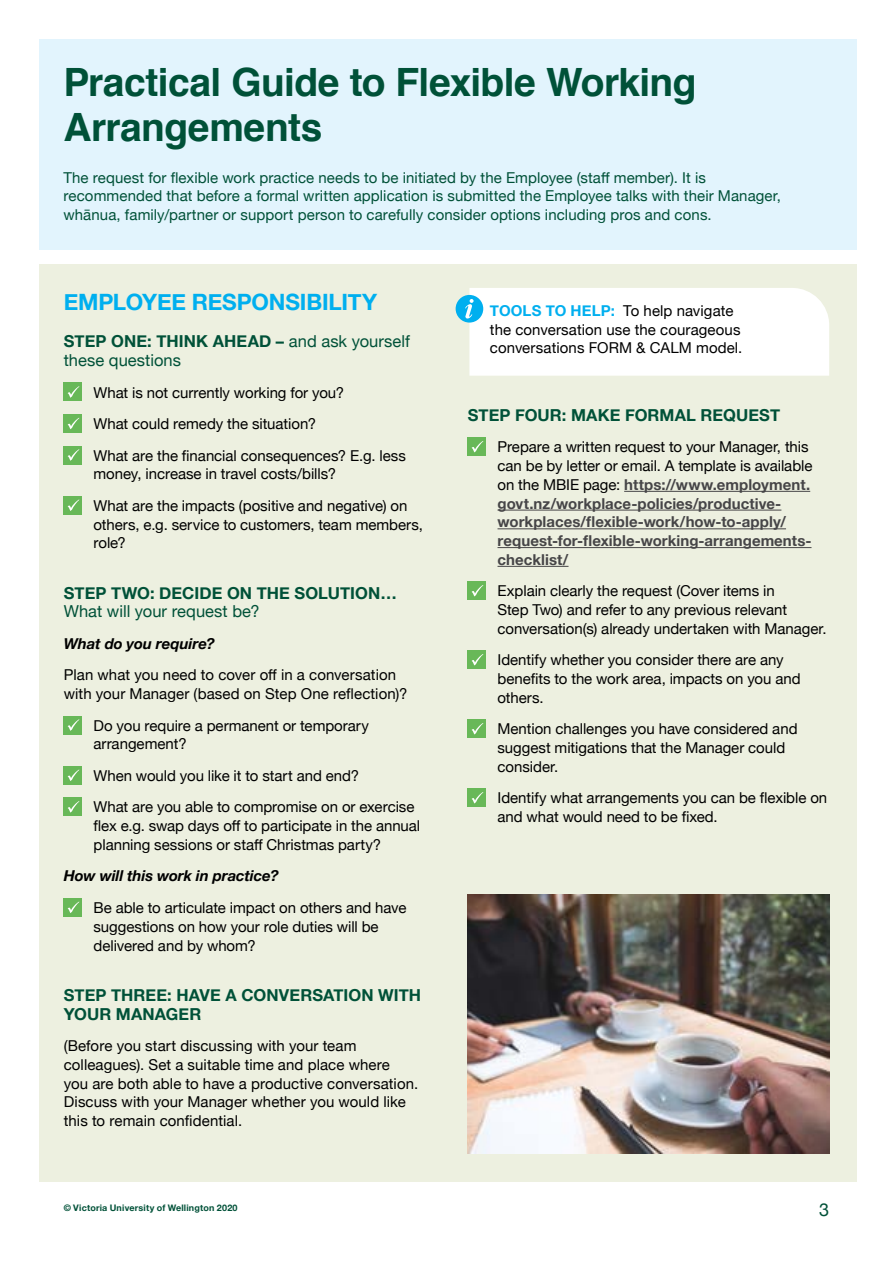
<style>
.page{position:relative;width:893px;height:1263px;background:#fff}
.page>*{position:absolute;margin:0;border:0;box-sizing:border-box;transform-origin:0 0}
.t1{font:700 39px/44.5px "Helvetica";letter-spacing:-.015em;color:#005138}
.t2{font:700 22.5px "Helvetica Neue";letter-spacing:-.01em;color:#00afef}
.t3{font:18px "Helvetica Neue";color:#005138}
.t4{font:700 16.5px/18.8px "Helvetica Neue";letter-spacing:.005em;color:#005138}
.t5{font:16.5px/18.8px "Helvetica Neue";color:#005138}
.t6{font:15px/18.8px "Helvetica Neue";color:#000}
.t7{font:15px/18.8px "Helvetica Neue";letter-spacing:.005em;color:#005138}
.t8{font:700 15px/18.8px "Helvetica Neue";letter-spacing:.005em;color:#464547}
.t9{font:italic 700 15px "Helvetica Neue";letter-spacing:-.005em;color:#000}
.t10{font:700 9px "Helvetica Neue";letter-spacing:.02em;color:#005138}
.s1{font-weight:700}
.s2{font-weight:700;color:#00afef}
.s3{font-weight:400;color:#000}
</style>
<div class="page">
<div style="left:39px;top:264px;width:818px;height:918px;background:#edf0e0"></div>
<div style="left:64px;top:383px;width:18px;height:18px;background:#68b858"></div>
<svg style="left:68px;top:386px;width:11px;height:12px"></svg>
<div style="left:64px;top:414px;width:18px;height:18px;background:#68b858"></div>
<svg style="left:68px;top:418px;width:11px;height:11px"></svg>
<div style="left:64px;top:446px;width:18px;height:18px;background:#68b858"></div>
<svg style="left:68px;top:449px;width:11px;height:12px"></svg>
<div style="left:64px;top:496px;width:18px;height:18px;background:#68b858"></div>
<svg style="left:68px;top:499px;width:11px;height:12px"></svg>
<div style="left:64px;top:716px;width:18px;height:18px;background:#68b858"></div>
<svg style="left:68px;top:719px;width:11px;height:12px"></svg>
<div style="left:64px;top:766px;width:18px;height:18px;background:#68b858"></div>
<svg style="left:68px;top:769px;width:11px;height:12px"></svg>
<div style="left:64px;top:798px;width:18px;height:18px;background:#68b858"></div>
<svg style="left:68px;top:801px;width:11px;height:12px"></svg>
<div style="left:64px;top:898px;width:18px;height:18px;background:#68b858"></div>
<svg style="left:68px;top:901px;width:11px;height:12px"></svg>
<div style="left:456px;top:295px;width:27px;height:28px;background:#00afef;border-radius:50%"></div>
<div style="left:465px;top:288px;width:364px;height:88px;background:#fff"></div>
<div style="left:39px;top:39px;width:818px;height:210px;background:#e2f4fd"></div>
<hr style="left:624px;top:491px;width:186px;height:1px;background:#464547">
<hr style="left:497px;top:510px;width:284px;height:1px;background:#464547">
<hr style="left:497px;top:528px;width:289px;height:1px;background:#464547">
<hr style="left:497px;top:547px;width:314px;height:1px;background:#464547">
<hr style="left:497px;top:566px;width:71px;height:1px;background:#464547">
<div style="left:468px;top:438px;width:18px;height:18px;background:#68b858"></div>
<svg style="left:472px;top:441px;width:11px;height:11px"></svg>
<div style="left:468px;top:582px;width:18px;height:18px;background:#68b858"></div>
<svg style="left:472px;top:585px;width:11px;height:11px"></svg>
<div style="left:468px;top:651px;width:18px;height:18px;background:#68b858"></div>
<svg style="left:472px;top:654px;width:11px;height:11px"></svg>
<div style="left:468px;top:720px;width:18px;height:18px;background:#68b858"></div>
<svg style="left:472px;top:723px;width:11px;height:11px"></svg>
<div style="left:468px;top:789px;width:18px;height:18px;background:#68b858"></div>
<svg style="left:472px;top:792px;width:11px;height:11px"></svg>
<img style="left:468px;top:895px;width:361px;height:258px">
<h1 class="t1" style="left:63px;top:61px;width:635px">Practical Guide to Flexible Working<br>Arrangements</h1>
<p class="t7" style="left:63px;top:169px;width:719px">The request for flexible work practice needs to be initiated by the Employee (staff member). It is recommended that before a formal written application is submitted the Employee talks with their Manager, whānua, family/partner or support person to carefully consider options including pros and cons.</p>
<h2 class="t2" style="left:64px;top:284px;width:315px">EMPLOYEE RESPONSIBILITY</h2>
<p class="t5" style="left:64px;top:333px;width:348px"><span class="s1">STEP ONE: THINK AHEAD –</span> and ask yourself these questions</p>
<p class="t6" style="left:94px;top:377px;width:314px;line-height:31.5px">What is not currently working for you?<br>What could remedy the situation?<br>What are the financial consequences? E.g. less</p>
<p class="t6" style="left:94px;top:459px;width:315px;line-height:31.5px">money, increase in travel costs/bills?<br>What are the impacts (positive and negative) on</p>
<p class="t6" style="left:94px;top:516px;width:331px">others, e.g. service to customers, team members, role?</p>
<p class="t4" style="left:64px;top:584px;width:335px">STEP TWO: DECIDE ON THE SOLUTION…</p>
<p class="t5" style="left:64px;top:603px;width:197px">What will your request be?</p>
<p class="t9" style="left:64px;top:632px;width:153px">What do you require?</p>
<p class="t6" style="left:64px;top:667px;width:345px">Plan what you need to cover off in a conversation with your Manager (based on Step One reflection)?</p>
<p class="t6" style="left:94px;top:717px;width:277px">Do you require a permanent or temporary arrangement?</p>
<p class="t6" style="left:94px;top:761px;width:322px;line-height:31.5px">When would you like it to start and end?<br>What are you able to compromise on or exercise</p>
<p class="t6" style="left:94px;top:817px;width:328px">flex e.g. swap days off to participate in the annual planning sessions or staff Christmas party?</p>
<p class="t9" style="left:64px;top:864px;width:216px">How will this work in practice?</p>
<p class="t6" style="left:94px;top:899px;width:314px">Be able to articulate impact on others and have suggestions on how your role duties will be delivered and by whom?</p>
<p class="t4" style="left:64px;top:986px;width:359px">STEP THREE: HAVE A CONVERSATION WITH<br>YOUR MANAGER</p>
<p class="t6" style="left:64px;top:1037px;width:356px">(Before you start discussing with your team colleagues). Set a suitable time and place where<br>you are both able to have a productive conversation.<br>Discuss with your Manager whether you would like this to remain confidential.</p>
<p class="t6" style="left:490px;top:302px;width:254px"><span class="s2">TOOLS TO HELP:</span> To help navigate the conversation use the courageous conversations FORM &amp; CALM model.</p>
<p class="t4" style="left:468px;top:406px;width:314px">STEP FOUR: MAKE FORMAL REQUEST</p>
<p class="t8" style="left:497px;top:438px;width:316px"><span class="s3">Prepare a written request to your Manager, this can be by letter or email. A template is available on the MBIE page:</span> https://www.employment. govt.nz/workplace-policies/productive&shy;workplaces/flexible-work/how-to-apply/ request-for-flexible-working-arrangements&shy;checklist/</p>
<p class="t6" style="left:497px;top:582px;width:331px">Explain clearly the request (Cover items in<br>Step Two) and refer to any previous relevant conversation(s) already undertaken with Manager.</p>
<p class="t6" style="left:497px;top:651px;width:305px">Identify whether you consider there are any benefits to the work area, impacts on you and others.</p>
<p class="t6" style="left:497px;top:720px;width:302px">Mention challenges you have considered and suggest mitigations that the Manager could consider.</p>
<p class="t6" style="left:497px;top:789px;width:331px">Identify what arrangements you can be flexible on and what would need to be fixed.</p>
<p class="t10" style="left:64px;top:1200px;width:175px">© Victoria University of Wellington 2020</p>
<p class="t3" style="left:819px;top:1197px;width:12px">3</p>
</div>
